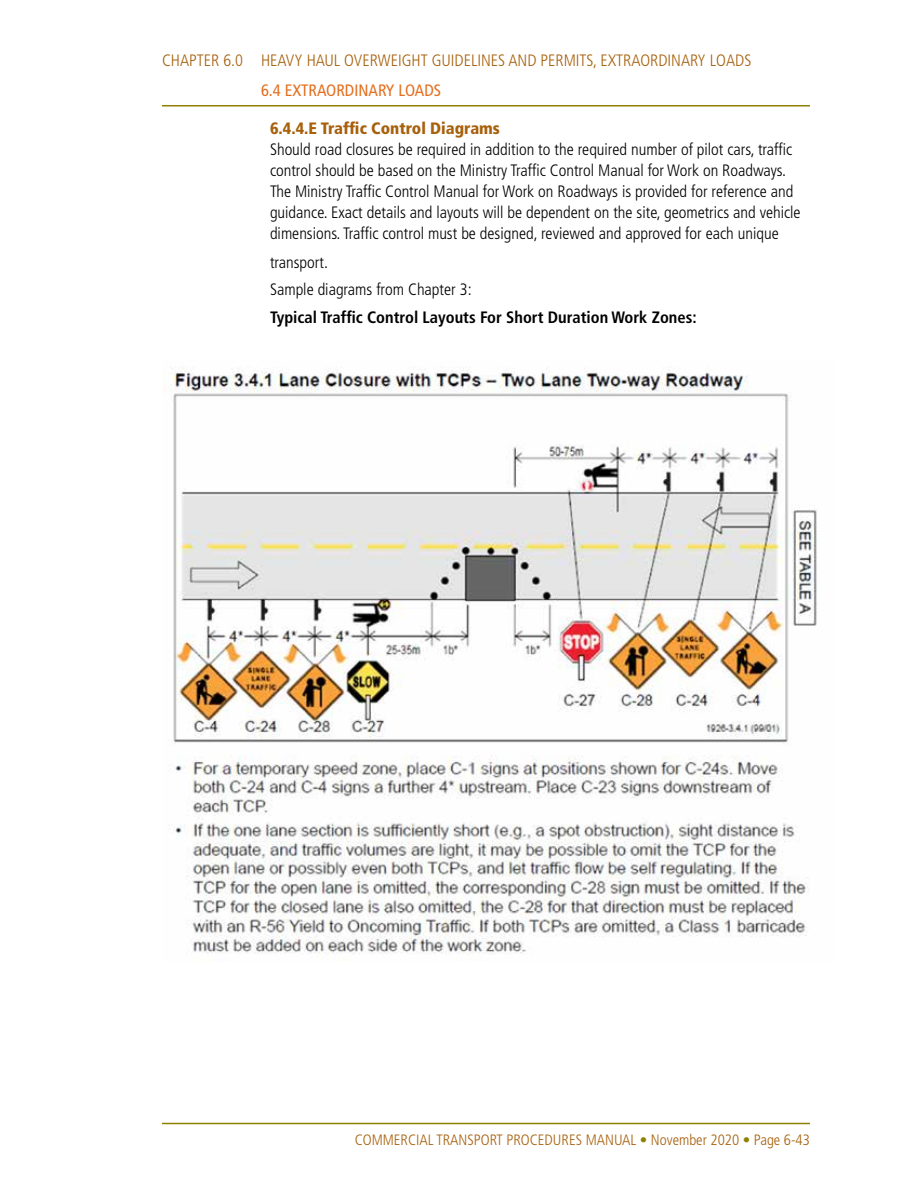
<style>
.page{position:relative;width:918px;height:1188px;background:#fff}
.page>*{position:absolute;margin:0;border:0;box-sizing:border-box;transform-origin:0 0}
.t1{font:300 condensed 16.5px/21px "Frutiger";color:#000}
.t2{font:300 condensed 16.5px "Frutiger";color:#a7600c}
.t3{font:700 condensed 16.5px "Frutiger";color:#000}
.t4{font:900 condensed 16.5px "Frutiger";color:#a7600c}
.t5{font:condensed 16.5px "Frutiger";color:#e36f1e}
.t6{font:300 condensed 15px "Frutiger";color:#a7600c}
.s1{color:#8f8100}
</style>
<div class="page">
<hr style="left:162px;top:1123px;width:648px;height:1px;background:#8f8100">
<img style="left:169px;top:367px;width:649px;height:594px">
<hr style="left:162px;top:105px;width:648px;height:2px;background:#8f8100">
<p class="t2" style="left:162px;top:51px;width:591px">CHAPTER 6.0 HEAVY HAUL OVERWEIGHT GUIDELINES AND PERMITS, EXTRAORDINARY LOADS</p>
<p class="t5" style="left:261px;top:81px;width:182px">6.4 EXTRAORDINARY LOADS</p>
<p class="t4" style="left:270px;top:118px;width:232px">6.4.4.E Traffic Control Diagrams</p>
<p class="t1" style="left:270px;top:139px;width:532px">Should road closures be required in addition to the required number of pilot cars, traffic control should be based on the Ministry Traffic Control Manual for Work on Roadways.<br>The Ministry Traffic Control Manual for Work on Roadways is provided for reference and guidance. Exact details and layouts will be dependent on the site, geometrics and vehicle dimensions. Traffic control must be designed, reviewed and approved for each unique</p>
<p class="t1" style="left:270px;top:248px;width:203px;line-height:27.8px">transport.<br>Sample diagrams from Chapter 3:</p>
<p class="t3" style="left:270px;top:308px;width:428px">Typical Traffic Control Layouts For Short Duration Work Zones:</p>
<p class="t6" style="left:355px;top:1132px;width:457px">COMMERCIAL TRANSPORT PROCEDURES MANUAL <span class="s1">•</span> November 2020 <span class="s1">•</span> Page 6-43</p>
</div>
